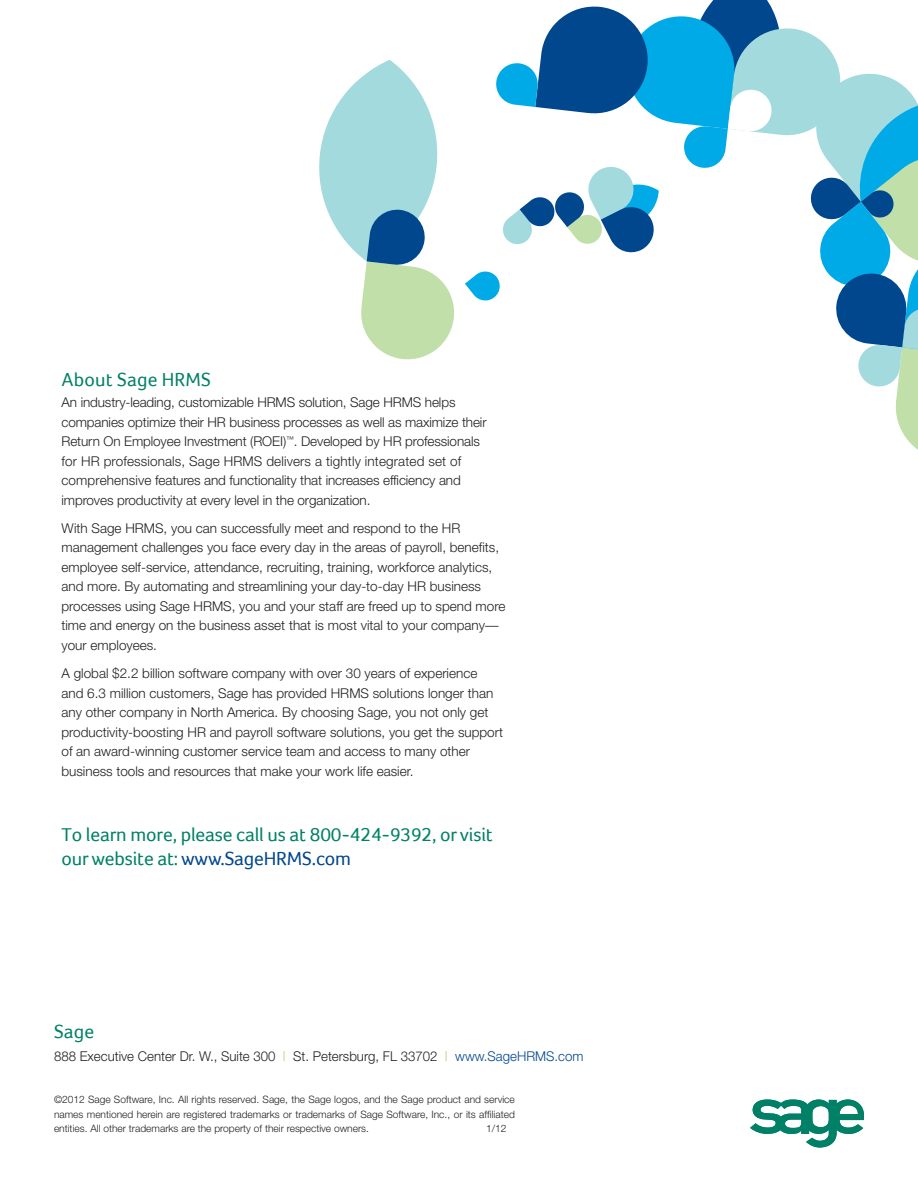
<style>
.page{position:relative;width:918px;height:1188px;background:#fff}
.page>*{position:absolute;margin:0;border:0;box-sizing:border-box;transform-origin:0 0}
.t1{font:19.5px/24px "Foco";letter-spacing:-.01em;color:#008167}
.t2{font:19.5px "Foco";letter-spacing:.01em;color:#008167}
.t3{font:300 13.5px/19.5px "Helvetica Neue";color:#231f20}
.t4{font:300 10.2px/14.1px "Helvetica Neue";color:#231f20;text-align:justify}
.s1{color:#00478d}
.s2{font-weight:700;color:#cfe1b4}
</style>
<div class="page">
<svg style="left:750px;top:1100px;width:114px;height:48px"></svg>
<svg style="left:319px;top:60px;width:135px;height:300px"></svg>
<svg style="left:465px;top:0;width:453px;height:450px"></svg>
<h1 class="t2" style="left:62px;top:368px;width:151px">About Sage HRMS</h1>
<p class="t3" style="left:62px;top:393px;width:427px">An industry-leading, customizable HRMS solution, Sage HRMS helps companies optimize their HR business processes as well as maximize their Return On Employee Investment (ROEI)<sup>™</sup>. Developed by HR professionals for HR professionals, Sage HRMS delivers a tightly integrated set of comprehensive features and functionality that increases efficiency and improves productivity at every level in the organization.</p>
<p class="t3" style="left:62px;top:518px;width:445px">With Sage HRMS, you can successfully meet and respond to the HR management challenges you face every day in the areas of payroll, benefits, employee self-service, attendance, recruiting, training, workforce analytics, and more. By automating and streamlining your day-to-day HR business processes using Sage HRMS, you and your staff are freed up to spend more time and energy on the business asset that is most vital to your company— your employees.</p>
<p class="t3" style="left:62px;top:663px;width:443px">A global $2.2 billion software company with over 30 years of experience<br>and 6.3 million customers, Sage has provided HRMS solutions longer than any other company in North America. By choosing Sage, you not only get productivity-boosting HR and payroll software solutions, you get the support of an award-winning customer service team and access to many other business tools and resources that make your work life easier.</p>
<h1 class="t1" style="left:62px;top:822px;width:433px">To learn more, please call us at 800-424-9392, or visit our website at: <span class="s1">www.SageHRMS.com</span></h1>
<h1 class="t1" style="left:54px;top:1019px;width:42px">Sage</h1>
<p class="t3" style="left:54px;top:1046px;width:531px">888 Executive Center Dr. W., Suite 300 <span class="s2">|</span> St. Petersburg, FL 33702 <span class="s2">|</span> <span class="s1">www.SageHRMS.com</span></p>
<p class="t4" style="left:54px;top:1093px;width:462px">©2012 Sage Software, Inc. All rights reserved. Sage, the Sage logos, and the Sage product and service names mentioned herein are registered trademarks or trademarks of Sage Software, Inc., or its affiliated entities. All other trademarks are the property of their respective owners.</p>
<p class="t4" style="left:486px;top:1121px;width:22px">1/12</p>
</div>
